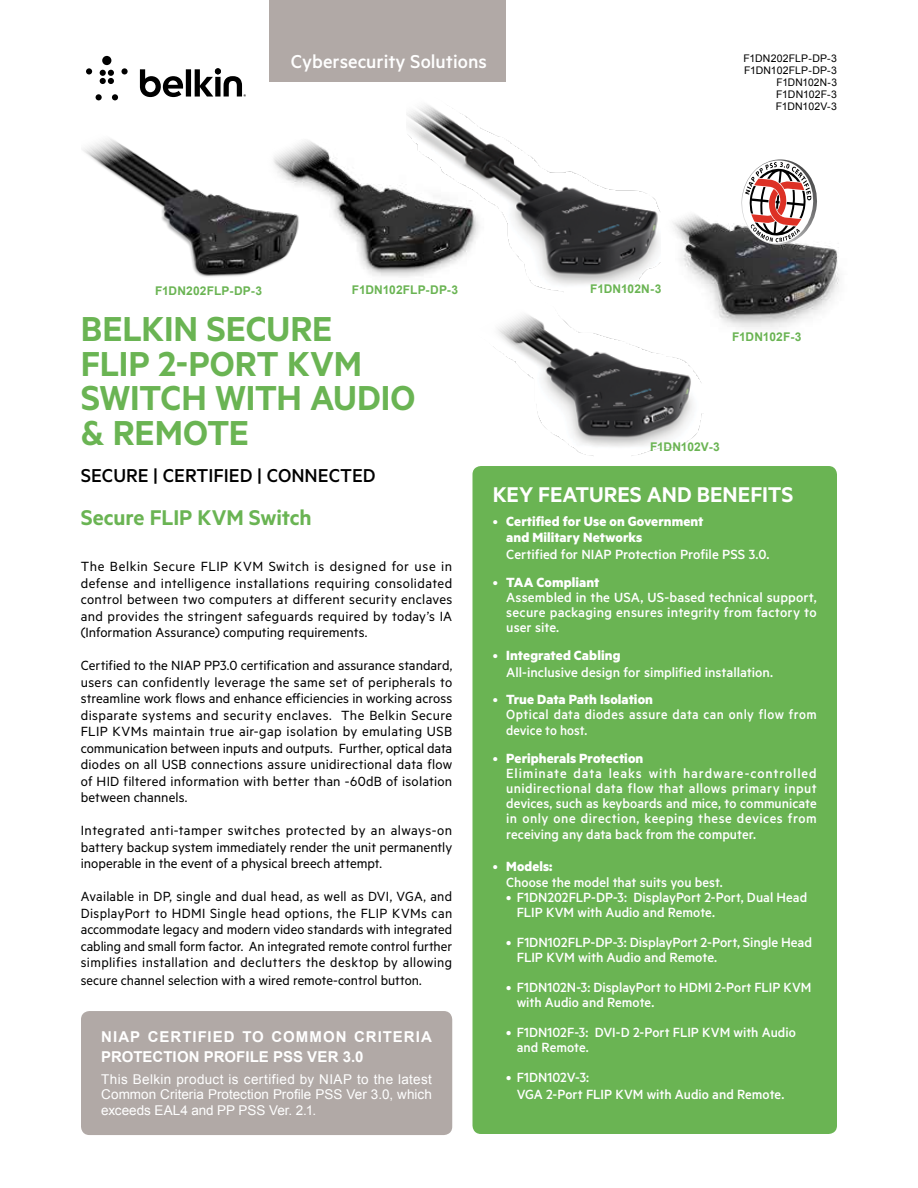
<style>
.page{position:relative;width:918px;height:1188px;background:#fff}
.page>*{position:absolute;margin:0;border:0;box-sizing:border-box;transform-origin:0 0}
.t1{font:600 39px/34.5px "Metric";letter-spacing:-.005em;color:#6ab453}
.t2{font:600 24px "Metric";color:#fff}
.t3{font:600 24px "Metric";letter-spacing:-.005em;color:#6ab453}
.t4{font:500 21px "Metric";color:#000}
.t5{font:500 21px "Metric";color:#fff}
.t6{font:15px/16.5px "Metric";letter-spacing:.005em;color:#000;text-align:justify}
.t7{font:500 15px/15px "Metric";letter-spacing:.005em;color:#fff}
.t8{font:500 15px/15px "Metric";letter-spacing:.03em;color:#fff}
.t9{font:500 15px/15.3px "Metric";letter-spacing:.03em;color:#fff;scale:.95 1}
.t10{font:700 15px/19.5px "Arial";letter-spacing:.055em;color:#fff}
.t11{font:700 15px/16.5px "Metric";letter-spacing:.005em;color:#fff}
.t12{font:13.5px/15.5px "Arial";color:#fff;text-align:justify}
.t13{font:700 12px "Arial";letter-spacing:.01em;color:#6ab453}
.t14{font:700 12px "Arial";letter-spacing:-.015em;color:#6ab453}
.t15{font:700 12px "Arial";letter-spacing:-.02em;color:#6ab453}
.t16{font:10.5px/12px "Arial";letter-spacing:.015em;color:#000;text-align:right}
.s1{font-weight:400}
.s2{font-weight:700}
</style>
<div class="page">
<img style="left:493px;top:134px;width:158px;height:122px">
<img style="left:493px;top:256px;width:209px;height:200px">
<img style="left:83px;top:96px;width:101px;height:145px">
<img style="left:184px;top:105px;width:309px;height:172px">
<div style="left:102px;top:56px;width:9px;height:9px;background:#000;border-radius:50%"></div>
<svg style="left:86px;top:68px;width:6px;height:6px"></svg>
<div style="left:121px;top:68px;width:7px;height:6px;background:#000;border-radius:50%"></div>
<svg style="left:100px;top:70px;width:14px;height:14px"></svg>
<svg style="left:96px;top:94px;width:6px;height:6px"></svg>
<svg style="left:112px;top:94px;width:6px;height:6px"></svg>
<svg style="left:140px;top:68px;width:106px;height:29px"></svg>
<div style="left:269px;top:0;width:237px;height:82px;background:#b1a9a6"></div>
<img style="left:651px;top:197px;width:189px;height:151px">
<div style="left:473px;top:466px;width:364px;height:668px;background:#6ab453;border-radius:9px"></div>
<div style="left:81px;top:1011px;width:371px;height:124px;background:#b1a9a6;border-radius:9px"></div>
<svg style="left:741px;top:159px;width:77px;height:86px"></svg>
<h3 class="t5" style="left:291px;top:49px;width:197px">Cybersecurity Solutions</h3>
<p class="t13" style="left:155px;top:282px;width:108px">F1DN202FLP-DP-3</p>
<p class="t13" style="left:352px;top:282px;width:108px">F1DN102FLP-DP-3</p>
<p class="t14" style="left:590px;top:281px;width:73px">F1DN102N-3</p>
<p class="t16" style="left:743px;top:52px;width:95px">F1DN202FLP-DP-3<br>F1DN102FLP-DP-3<br>F1DN102N-3<br>F1DN102F-3<br>F1DN102V-3</p>
<h1 class="t1" style="left:81px;top:311px;width:336px">BELKIN SECURE<br>FLIP 2-PORT KVM<br>SWITCH WITH AUDIO &amp; REMOTE</h1>
<h3 class="t4" style="left:81px;top:463px;width:296px">SECURE | CERTIFIED | CONNECTED</h3>
<h2 class="t3" style="left:81px;top:503px;width:232px">Secure FLIP KVM Switch</h2>
<p class="t6" style="left:81px;top:558px;width:373px">The Belkin Secure FLIP KVM Switch is designed for use in defense and intelligence installations requiring consolidated control between two computers at different security enclaves and provides the stringent safeguards required by today’s IA (Information Assurance) computing requirements.</p>
<p class="t6" style="left:81px;top:657px;width:373px">Certified to the NIAP PP3.0 certification and assurance standard, users can confidently leverage the same set of peripherals to streamline work flows and enhance efficiencies in working across disparate systems and security enclaves. The Belkin Secure FLIP KVMs maintain true air-gap isolation by emulating USB communication between inputs and outputs. Further, optical data diodes on all USB connections assure unidirectional data flow of HID filtered information with better than -60dB of isolation between channels.</p>
<p class="t6" style="left:81px;top:822px;width:373px">Integrated anti-tamper switches protected by an always-on battery backup system immediately render the unit permanently inoperable in the event of a physical breech attempt.</p>
<p class="t6" style="left:81px;top:888px;width:373px">Available in DP, single and dual head, as well as DVI, VGA, and DisplayPort to HDMI Single head options, the FLIP KVMs can accommodate legacy and modern video standards with integrated cabling and small form factor. An integrated remote control further simplifies installation and declutters the desktop by allowing</p>
<p class="t6" style="left:81px;top:972px;width:342px">secure channel selection with a wired remote-control button.</p>
<p class="t10" style="left:101px;top:1028px;width:332px">NIAP CERTIFIED TO COMMON CRITERIA<br>PROTECTION PROFILE PSS VER 3.0</p>
<p class="t12" style="left:101px;top:1072px;width:332px">This Belkin product is certified by NIAP to the latest Common Criteria Protection Profile PSS Ver 3.0, which exceeds EAL4 and PP PSS Ver. 2.1.</p>
<p class="t15" style="left:732px;top:329px;width:71px">F1DN102F-3</p>
<p class="t14" style="left:650px;top:439px;width:71px">F1DN102V-3</p>
<h2 class="t2" style="left:493px;top:480px;width:302px">KEY FEATURES AND BENEFITS</h2>
<p class="t11" style="left:506px;top:513px;width:199px;text-indent:-14px"><span class="s1">•</span> Certified for Use on Government and Military Networks</p>
<p class="t7" style="left:506px;top:546px;width:265px">Certified for NIAP Protection Profile PSS 3.0.</p>
<p class="t7" style="left:506px;top:574px;width:312px;text-indent:-14px"><span class="s1">•</span> <span class="s2">TAA Compliant<br></span>Assembled in the USA, US-based technical support, secure packaging ensures integrity from factory to user site.</p>
<p class="t7" style="left:506px;top:647px;width:268px;line-height:16.5px;text-indent:-14px"><span class="s1">•</span> <span class="s2">Integrated Cabling<br></span>All-inclusive design for simplified installation.</p>
<p class="t9" style="left:506px;top:692px;width:328px;text-indent:-14px"><span class="s1">•</span> <span class="s2">True Data Path Isolation<br></span>Optical data diodes assure data can only flow from device to host.</p>
<p class="t8" style="left:506px;top:750px;width:312px;text-indent:-14px"><span class="s1">•</span> <span class="s2">Peripherals Protection<br></span>Eliminate data leaks with hardware-controlled unidirectional data flow that allows primary input devices, such as keyboards and mice, to communicate in only one direction, keeping these devices from</p>
<p class="t7" style="left:506px;top:827px;width:251px">receiving any data back from the computer.</p>
<p class="t7" style="left:506px;top:857px;width:218px;line-height:16.5px;text-indent:-13px"><span class="s1">•</span> <span class="s2">Models:<br></span>Choose the model that suits you best.</p>
<p class="t7" style="left:517px;top:889px;width:292px;text-indent:-10px">• F1DN202FLP-DP-3: DisplayPort 2-Port, Dual Head<br>FLIP KVM with Audio and Remote.</p>
<p class="t7" style="left:517px;top:934px;width:297px;text-indent:-10px">• F1DN102FLP-DP-3: DisplayPort 2-Port, Single Head<br>FLIP KVM with Audio and Remote.</p>
<p class="t7" style="left:517px;top:979px;width:296px;text-indent:-10px">• F1DN102N-3: DisplayPort to HDMI 2-Port FLIP KVM with Audio and Remote.</p>
<p class="t7" style="left:517px;top:1024px;width:281px;text-indent:-10px">• F1DN102F-3: DVI-D 2-Port FLIP KVM with Audio and Remote.</p>
<p class="t7" style="left:517px;top:1069px;width:269px;line-height:16.5px;text-indent:-10px">• F1DN102V-3:<br>VGA 2-Port FLIP KVM with Audio and Remote.</p>
</div>
